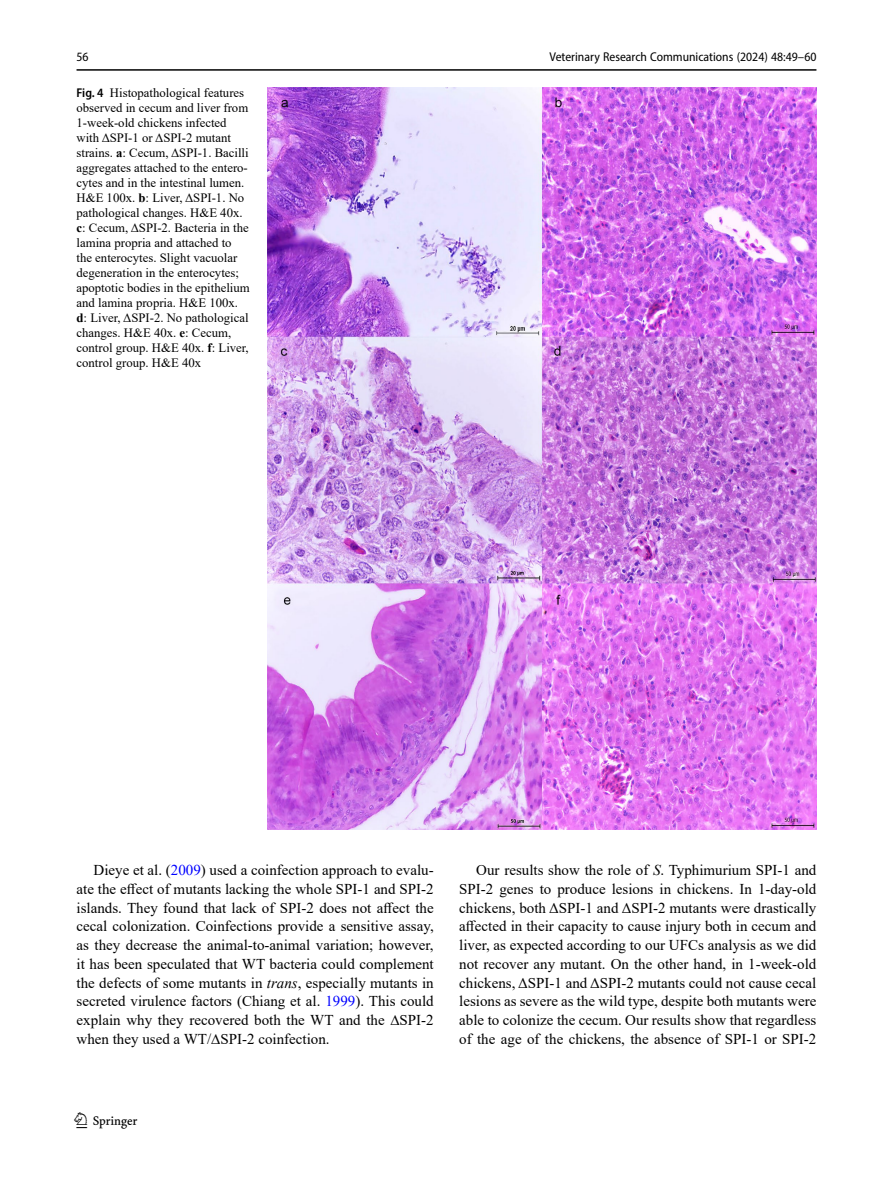
<style>
.page{position:relative;width:893px;height:1187px;background:#fff}
.page>*{position:absolute;margin:0;border:0;box-sizing:border-box;transform-origin:0 0}
.t1{font:22.5px "Springnew";color:#000}
.Body_Text_Indent{font:15px/18.8px "Times New Roman";color:#000;text-align:justify}
.Figure_Caption_Side{font:12.75px/15px "Times New Roman";color:#000}
.t2{font:semi-condensed 12.75px "Myriad Pro";color:#000}
.s1{font-family:"Myriad Pro";font-weight:600;font-stretch:semi-condensed}
.s2{font-weight:700}
.s3{color:#00f}
.s4{font-style:italic}
</style>
<div class="page">
<hr style="left:77px;top:69px;width:739px;height:2px;background:#000">
<img style="left:268px;top:87px;width:548px;height:742px">
<p class="t2" style="left:77px;top:49px;width:14px">56</p>
<p class="Figure_Caption_Side" style="left:77px;top:84px;width:175px"><span class="s1">Fig. 4</span> Histopathological features observed in cecum and liver from<br>1-week-old chickens infected with ΔSPI-1 or ΔSPI-2 mutant strains. <span class="s2">a</span>: Cecum, ΔSPI-1. Bacilli aggregates attached to the entero&shy;cytes and in the intestinal lumen.<br>H&amp;E 100x. <span class="s2">b</span>: Liver, ΔSPI-1. No pathological changes. H&amp;E 40x. <span class="s2">c</span>: Cecum, ΔSPI-2. Bacteria in the lamina propria and attached to the enterocytes. Slight vacuolar degeneration in the enterocytes; apoptotic bodies in the epithelium and lamina propria. H&amp;E 100x. <span class="s2">d</span>: Liver, ΔSPI-2. No pathological changes. H&amp;E 40x. <span class="s2">e</span>: Cecum, control group. H&amp;E 40x. <span class="s2">f</span>: Liver, control group. H&amp;E 40x</p>
<p class="t2" style="left:550px;top:49px;width:268px">Veterinary Research Communications (2024) 48:49–60</p>
<p class="Body_Text_Indent" style="left:77px;top:860px;width:359px;text-indent:17px">Dieye et al. (<span class="s3">2009</span>) used a coinfection approach to evalu&shy;ate the effect of mutants lacking the whole SPI-1 and SPI-2 islands. They found that lack of SPI-2 does not affect the cecal colonization. Coinfections provide a sensitive assay, as they decrease the animal-to-animal variation; however, it has been speculated that WT bacteria could complement the defects of some mutants in <span class="s4">trans</span>, especially mutants in secreted virulence factors (Chiang et al. <span class="s3">1999</span>). This could explain why they recovered both the WT and the ∆SPI-2 when they used a WT/∆SPI-2 coinfection.</p>
<p class="Body_Text_Indent" style="left:459px;top:860px;width:359px;text-indent:17px">Our results show the role of <span class="s4">S</span>. Typhimurium SPI-1 and SPI-2 genes to produce lesions in chickens. In 1-day-old chickens, both ΔSPI-1 and ΔSPI-2 mutants were drastically affected in their capacity to cause injury both in cecum and liver, as expected according to our UFCs analysis as we did not recover any mutant. On the other hand, in 1-week-old chickens, ΔSPI-1 and ΔSPI-2 mutants could not cause cecal lesions as severe as the wild type, despite both mutants were able to colonize the cecum. Our results show that regardless of the age of the chickens, the absence of SPI-1 or SPI-2</p>
<h1 class="t1" style="left:77px;top:1107px;width:63px">1 3</h1>
</div>
